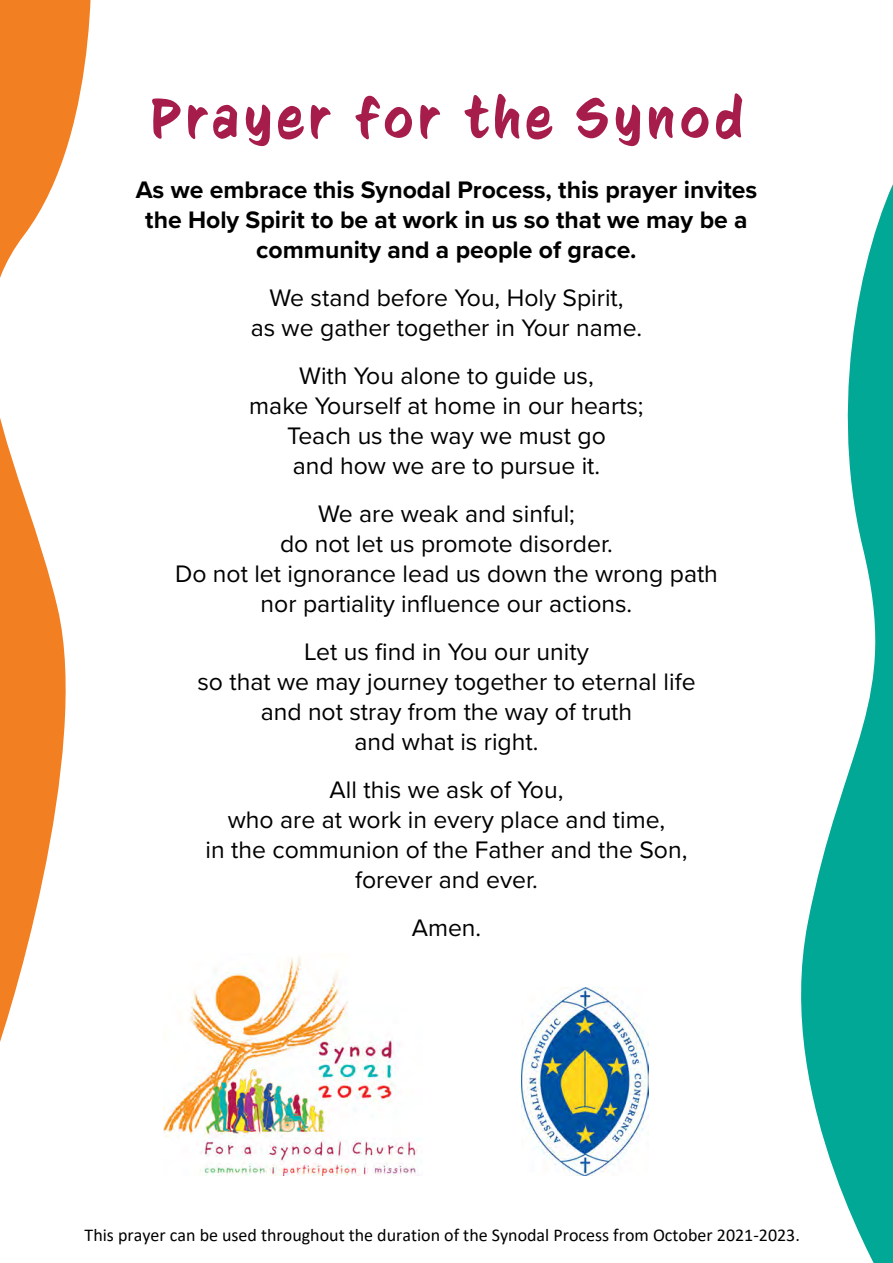
<style>
.page{position:relative;width:893px;height:1263px;background:#fff}
.page>*{position:absolute;margin:0;border:0;box-sizing:border-box;transform-origin:0 0}
.t1{font:55.5px "CC Sign Language";letter-spacing:.1em;color:#a61d4b}
.t2{font:24.75px/30px "Proxima Nova";color:#000;text-align:center}
.t3{font:700 24.75px/30px "Proxima Nova";color:#000;text-align:center}
.t4{font:18px "Calibri";color:#000}
</style>
<div class="page">
<img style="left:164px;top:957px;width:257px;height:218px">
<img style="left:521px;top:987px;width:128px;height:188px">
<svg style="left:0;top:0;width:91px;height:1042px"></svg>
<svg style="left:801px;top:184px;width:92px;height:1079px;fill:#00a895"></svg>
<h1 class="t1" style="left:150px;top:88px;width:594px">Prayer for the Synod</h1>
<p class="t3" style="left:136px;top:174px;width:623px">As we embrace this Synodal Process, this prayer invites the Holy Spirit to be at work in us so that we may be a community and a people of grace.</p>
<p class="t2" style="left:251px;top:281px;width:393px">We stand before You, Holy Spirit,<br>as we gather together in Your name.</p>
<p class="t2" style="left:249px;top:359px;width:396px">With You alone to guide us,<br>make Yourself at home in our hearts;<br>Teach us the way we must go<br>and how we are to pursue it.</p>
<p class="t2" style="left:175px;top:497px;width:544px">We are weak and sinful;<br>do not let us promote disorder.<br>Do not let ignorance lead us down the wrong path nor partiality influence our actions.</p>
<p class="t2" style="left:197px;top:635px;width:500px">Let us find in You our unity<br>so that we may journey together to eternal life and not stray from the way of truth<br>and what is right.</p>
<p class="t2" style="left:206px;top:773px;width:483px">All this we ask of You,<br>who are at work in every place and time,<br>in the communion of the Father and the Son, forever and ever.</p>
<p class="t2" style="left:412px;top:911px;width:71px">Amen.</p>
<p class="t4" style="left:85px;top:1222px;width:717px">This prayer can be used throughout the duration of the Synodal Process from October 2021-2023.</p>
</div>
